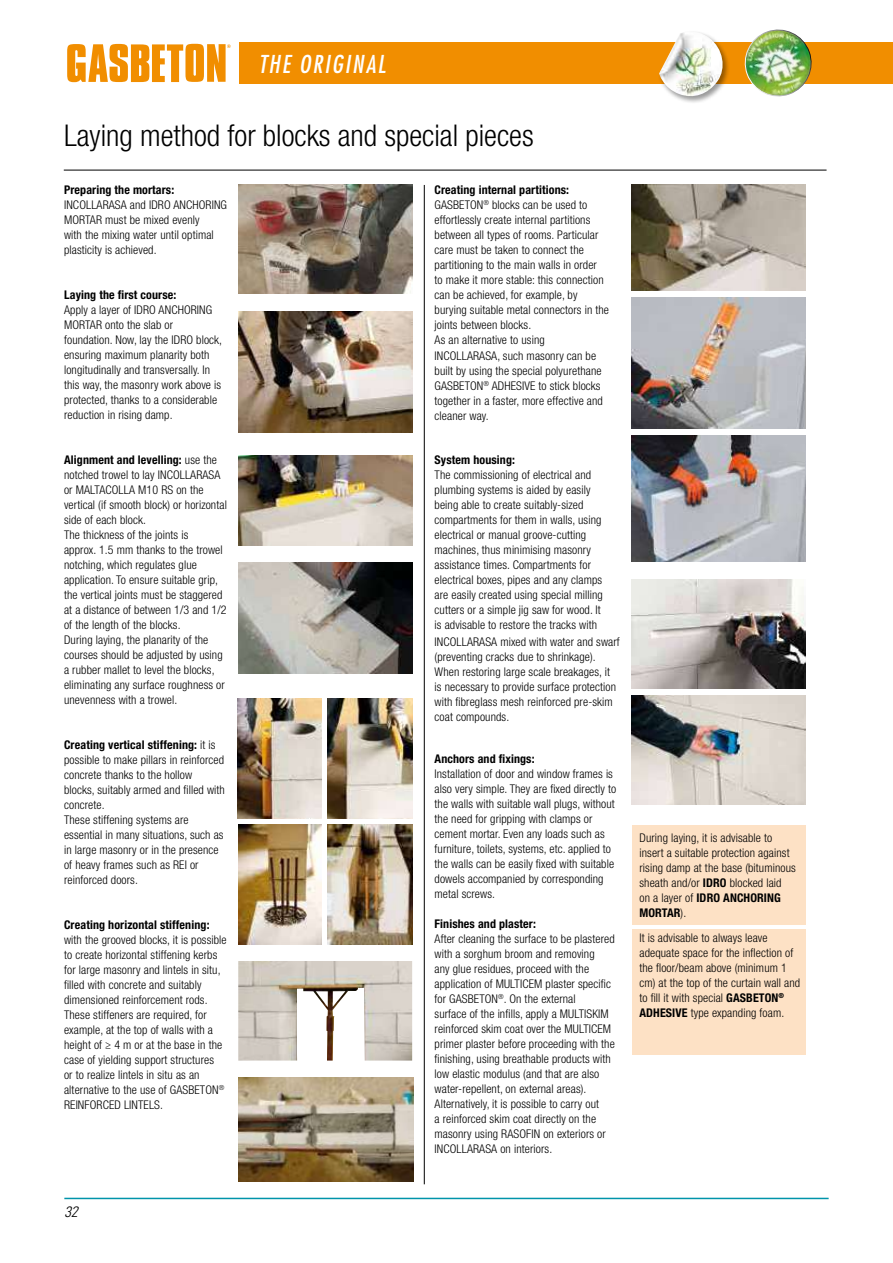
<style>
.page{position:relative;width:893px;height:1263px;background:#fff}
.page>*{position:absolute;margin:0;border:0;box-sizing:border-box;transform-origin:0 0}
.t1{font:300 condensed 30px "Helvetica Neue LT Std";color:#000}
.t2{font:italic condensed 24px "Futura Std";letter-spacing:.085em;color:#fff}
.t3{font:italic 300 condensed 15px "Univers LT Std";color:#000}
.t4{font:300 condensed 12px/15px "Helvetica Neue LT Std";letter-spacing:.01em;color:#000}
.t5{font:700 condensed 12px "Helvetica Neue LT Std";letter-spacing:.01em;color:#000}
.s1{font-weight:700}
</style>
<div class="page">
<svg style="left:67px;top:44px;width:164px;height:38px"></svg>
<div style="left:240px;top:43px;width:653px;height:41px;background:#f18e00"></div>
<img style="left:741px;top:29px;width:74px;height:68px">
<div style="left:658px;top:30px;width:72px;height:74px;background:#000;opacity:.4"></div>
<img style="left:659px;top:32px;width:66px;height:66px">
<hr style="left:64px;top:1198px;width:765px;height:1px;background:#0094aa">
<hr style="left:424px;top:185px;width:1px;height:999px;background:#000">
<img style="left:238px;top:185px;width:174px;height:109px">
<img style="left:238px;top:1077px;width:175px;height:105px">
<img style="left:238px;top:961px;width:174px;height:99px">
<img style="left:632px;top:185px;width:174px;height:106px">
<img style="left:632px;top:298px;width:174px;height:130px">
<img style="left:632px;top:435px;width:174px;height:126px">
<img style="left:238px;top:311px;width:174px;height:121px">
<img style="left:238px;top:456px;width:174px;height:89px">
<img style="left:238px;top:563px;width:174px;height:110px">
<img style="left:237px;top:698px;width:84px;height:120px">
<img style="left:238px;top:824px;width:83px;height:120px">
<img style="left:327px;top:698px;width:86px;height:120px">
<img style="left:327px;top:824px;width:86px;height:120px">
<img style="left:632px;top:579px;width:173px;height:109px">
<img style="left:632px;top:696px;width:173px;height:108px">
<div style="left:632px;top:825px;width:173px;height:100px;background:#fde1c5"></div>
<div style="left:632px;top:929px;width:173px;height:126px;background:#fde1c5"></div>
<hr style="left:64px;top:170px;width:762px;height:1px;background:#000">
<h2 class="t2" style="left:259px;top:50px;width:128px">THE ORIGINAL</h2>
<h1 class="t1" style="left:64px;top:118px;width:471px">Laying method for blocks and special pieces</h1>
<p class="t5" style="left:64px;top:182px;width:112px">Preparing the mortars:</p>
<p class="t4" style="left:64px;top:197px;width:164px">INCOLLARASA and IDRO ANCHORING<br>MORTAR must be mixed evenly<br>with the mixing water until optimal plasticity is achieved.</p>
<p class="t5" style="left:64px;top:287px;width:114px">Laying the first course:</p>
<p class="t4" style="left:64px;top:302px;width:160px">Apply a layer of IDRO ANCHORING<br>MORTAR onto the slab or foundation. Now, lay the IDRO block, ensuring maximum planarity both longitudinally and transversally. In this way, the masonry work above is protected, thanks to a considerable reduction in rising damp.</p>
<p class="t4" style="left:64px;top:452px;width:164px"><span class="s1">Alignment and levelling:</span> use the notched trowel to lay INCOLLARASA or MALTACOLLA M10 RS on the vertical (if smooth block) or horizontal side of each block.<br>The thickness of the joints is<br>approx. 1.5 mm thanks to the trowel notching, which regulates glue application. To ensure suitable grip, the vertical joints must be staggered at a distance of between 1/3 and 1/2 of the length of the blocks.<br>During laying, the planarity of the courses should be adjusted by using a rubber mallet to level the blocks, eliminating any surface roughness or unevenness with a trowel.</p>
<p class="t4" style="left:64px;top:737px;width:162px"><span class="s1">Creating vertical stiffening:</span> it is possible to make pillars in reinforced concrete thanks to the hollow blocks, suitably armed and filled with concrete.<br>These stiffening systems are essential in many situations, such as in large masonry or in the presence of heavy frames such as REI or reinforced doors.</p>
<p class="t5" style="left:64px;top:917px;width:147px">Creating horizontal stiffening:</p>
<p class="t4" style="left:64px;top:932px;width:164px">with the grooved blocks, it is possible to create horizontal stiffening kerbs for large masonry and lintels in situ, filled with concrete and suitably dimensioned reinforcement rods.<br>These stiffeners are required, for example, at the top of walls with a height of ≥ 4 m or at the base in the case of yielding support structures<br>or to realize lintels in situ as an alternative to the use of GASBETON<sup>® </sup>REINFORCED LINTELS.</p>
<p class="t4" style="left:435px;top:182px;width:176px"><span class="s1">Creating internal partitions:<br></span>GASBETON<sup>®</sup> blocks can be used to effortlessly create internal partitions between all types of rooms. Particular care must be taken to connect the partitioning to the main walls in order<br>to make it more stable: this connection can be achieved, for example, by burying suitable metal connectors in the joints between blocks.<br>As an alternative to using</p>
<p class="t4" style="left:435px;top:348px;width:170px">INCOLLARASA, such masonry can be built by using the special polyurethane<br>GASBETON<sup>®</sup> ADHESIVE to stick blocks together in a faster, more effective and cleaner way.</p>
<p class="t5" style="left:435px;top:453px;width:82px">System housing:</p>
<p class="t4" style="left:435px;top:467px;width:170px">The commissioning of electrical and plumbing systems is aided by easily being able to create suitably-sized compartments for them in walls, using electrical or manual groove-cutting machines, thus minimising masonry assistance times. Compartments for electrical boxes, pipes and any clamps are easily created using special milling cutters or a simple jig saw for wood. It is advisable to restore the tracks with</p>
<p class="t4" style="left:435px;top:634px;width:187px">INCOLLARASA mixed with water and swarf (preventing cracks due to shrinkage).<br>When restoring large scale breakages, it is necessary to provide surface protection with fibreglass mesh reinforced pre-skim coat compounds.</p>
<p class="t5" style="left:435px;top:751px;width:102px">Anchors and fixings:</p>
<p class="t4" style="left:435px;top:766px;width:183px">Installation of door and window frames is also very simple. They are fixed directly to the walls with suitable wall plugs, without the need for gripping with clamps or cement mortar. Even any loads such as furniture, toilets, systems, etc. applied to the walls can be easily fixed with suitable dowels accompanied by corresponding metal screws.</p>
<p class="t5" style="left:435px;top:916px;width:103px">Finishes and plaster:</p>
<p class="t4" style="left:435px;top:931px;width:182px">After cleaning the surface to be plastered with a sorghum broom and removing<br>any glue residues, proceed with the application of MULTICEM plaster specific for GASBETON<sup>®</sup>. On the external<br>surface of the infills, apply a MULTISKIM reinforced skim coat over the MULTICEM primer plaster before proceeding with the finishing, using breathable products with low elastic modulus (and that are also water-repellent, on external areas).<br>Alternatively, it is possible to carry out<br>a reinforced skim coat directly on the masonry using RASOFIN on exteriors or INCOLLARASA on interiors.</p>
<p class="t4" style="left:639px;top:830px;width:158px">During laying, it is advisable to insert a suitable protection against rising damp at the base (bituminous sheath and/or <span class="s1">IDRO</span> blocked laid<br>on a layer of <span class="s1">IDRO ANCHORING<br>MORTAR</span>).</p>
<p class="t4" style="left:639px;top:930px;width:162px">It is advisable to always leave adequate space for the inflection of the floor/beam above (minimum 1 cm) at the top of the curtain wall and to fill it with special <span class="s1">GASBETON</span><sup>® </sup><span class="s1">ADHESIVE</span> type expanding foam.</p>
<p class="t3" style="left:64px;top:1202px;width:15px">32</p>
</div>
